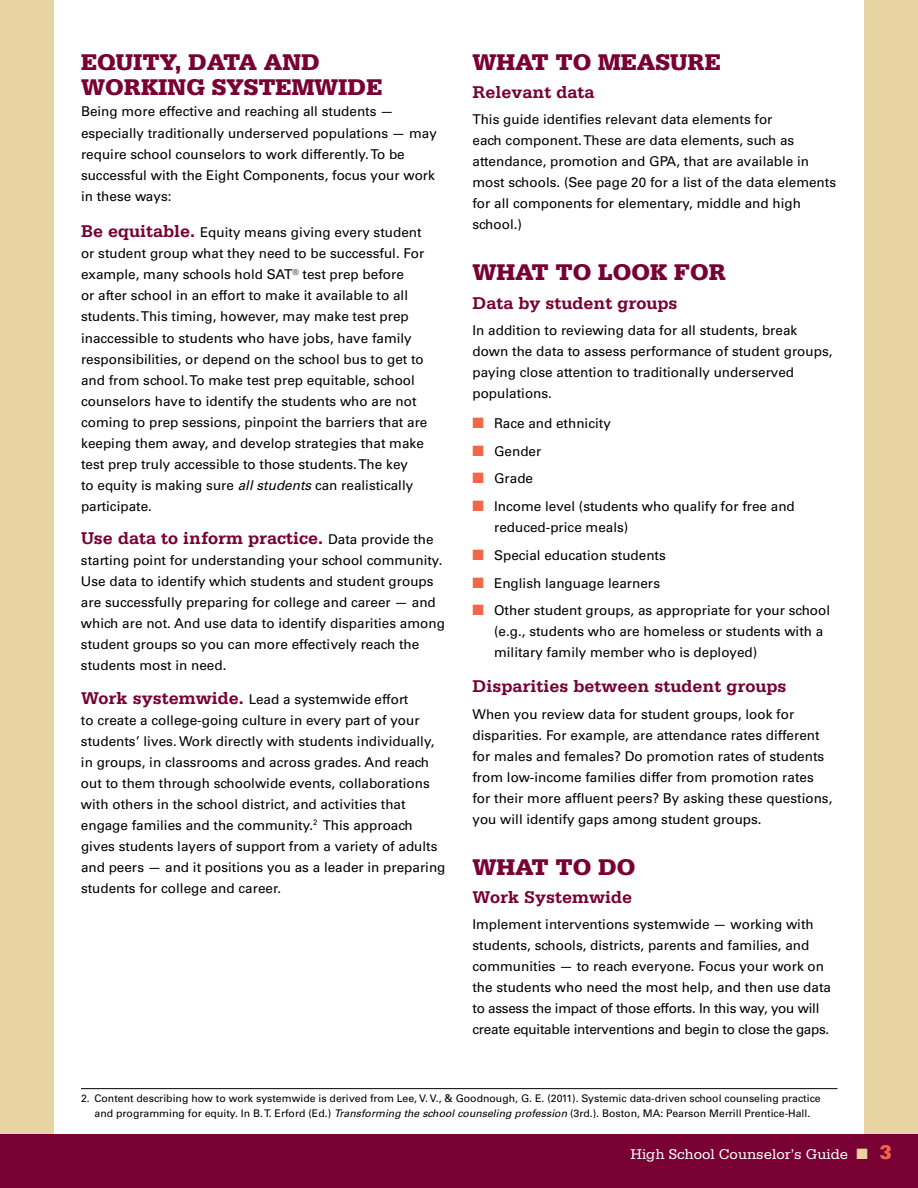
<style>
.page{position:relative;width:918px;height:1188px;background:#fff}
.page>*{position:absolute;margin:0;border:0;box-sizing:border-box;transform-origin:0 0}
.t1{font:900 24px/25.8px "Serifa Std";color:#780032}
.t2{font:700 18px "Serifa Std";color:#780032}
.t3{font:15px "Serifa Std";color:#fff}
.t4{font:13.5px/21px "Univers LT Std";color:#000}
.t5{font:10.5px/15px "Univers LT Std";color:#000;text-align:center}
.s1{font-family:"Serifa Std";font-weight:700;font-size:18px;color:#780032}
.s2{font-style:italic}
.s3{font-family:"Univers LT Std";font-weight:400;font-size:13.5px;color:#000}
.s4{color:#f26649}
.s5{color:#e8d3a2}
.s6{font-weight:900;font-size:21px;color:#f26649}
</style>
<div class="page">
<div style="left:864px;top:0;width:54px;height:1188px;background:#e8d3a2"></div>
<div style="left:0;top:0;width:54px;height:1188px;background:#e8d3a2"></div>
<div style="left:0;top:1134px;width:918px;height:54px;background:#780032"></div>
<hr style="left:81px;top:1088px;width:756px;height:1px;background:#000">
<h1 class="t1" style="left:81px;top:49px;width:303px">EQUITY, DATA AND<br>WORKING SYSTEMWIDE</h1>
<p class="t4" style="left:81px;top:101px;width:357px">Being more effective and reaching all students — especially traditionally underserved populations — may require school counselors to work differently. To be successful with the Eight Components, focus your work in these ways:</p>
<p class="t4" style="left:81px;top:222px;width:348px"><span class="s1">Be equitable.</span> Equity means giving every student or student group what they need to be successful. For example, many schools hold SAT<sup>®</sup> test prep before<br>or after school in an effort to make it available to all students. This timing, however, may make test prep inaccessible to students who have jobs, have family responsibilities, or depend on the school bus to get to and from school. To make test prep equitable, school counselors have to identify the students who are not coming to prep sessions, pinpoint the barriers that are keeping them away, and develop strategies that make test prep truly accessible to those students. The key<br>to equity is making sure <span class="s2">all students</span> can realistically participate.</p>
<h2 class="t2" style="left:81px;top:528px;width:354px">Use data to inform practice. <span class="s3">Data provide the</span></h2>
<p class="t4" style="left:81px;top:550px;width:365px">starting point for understanding your school community.<br>Use data to identify which students and student groups are successfully preparing for college and career — and which are not. And use data to identify disparities among student groups so you can more effectively reach the students most in need.</p>
<p class="t4" style="left:81px;top:689px;width:366px"><span class="s1">Work systemwide.</span> Lead a systemwide effort<br>to create a college-going culture in every part of your students’ lives. Work directly with students individually, in groups, in classrooms and across grades. And reach out to them through schoolwide events, collaborations with others in the school district, and activities that engage families and the community.<sup>2</sup> This approach gives students layers of support from a variety of adults and peers — and it positions you as a leader in preparing students for college and career.</p>
<h1 class="t1" style="left:472px;top:49px;width:250px">WHAT TO MEASURE</h1>
<h2 class="t2" style="left:472px;top:82px;width:124px">Relevant data</h2>
<p class="t4" style="left:472px;top:109px;width:365px">This guide identifies relevant data elements for<br>each component. These are data elements, such as attendance, promotion and GPA, that are available in most schools. (See page 20 for a list of the data elements for all components for elementary, middle and high school.)</p>
<h1 class="t1" style="left:472px;top:259px;width:255px">WHAT TO LOOK FOR</h1>
<h2 class="t2" style="left:472px;top:292px;width:207px">Data by student groups</h2>
<p class="t4" style="left:472px;top:320px;width:362px">In addition to reviewing data for all students, break down the data to assess performance of student groups, paying close attention to traditionally underserved populations.</p>
<p class="t4" style="left:473px;top:413px;width:140px"><span class="s4">■</span> Race and ethnicity</p>
<p class="t4" style="left:473px;top:440px;width:70px"><span class="s4">■</span> Gender</p>
<p class="t4" style="left:473px;top:468px;width:62px"><span class="s4">■</span> Grade</p>
<p class="t4" style="left:494px;top:496px;width:302px;text-indent:-22px"><span class="s4">■</span> Income level (students who qualify for free and reduced-price meals)</p>
<p class="t4" style="left:473px;top:545px;width:195px"><span class="s4">■</span> Special education students</p>
<p class="t4" style="left:473px;top:572px;width:189px"><span class="s4">■</span> English language learners</p>
<p class="t4" style="left:494px;top:600px;width:338px;text-indent:-22px"><span class="s4">■</span> Other student groups, as appropriate for your school (e.g., students who are homeless or students with a military family member who is deployed)</p>
<h2 class="t2" style="left:472px;top:676px;width:316px">Disparities between student groups</h2>
<p class="t4" style="left:472px;top:704px;width:361px">When you review data for student groups, look for disparities. For example, are attendance rates different for males and females? Do promotion rates of students from low-income families differ from promotion rates for their more affluent peers? By asking these questions, you will identify gaps among student groups.</p>
<h1 class="t1" style="left:472px;top:854px;width:165px">WHAT TO DO</h1>
<h2 class="t2" style="left:472px;top:887px;width:161px">Work Systemwide</h2>
<p class="t4" style="left:472px;top:914px;width:360px">Implement interventions systemwide — working with students, schools, districts, parents and families, and communities — to reach everyone. Focus your work on the students who need the most help, and then use data to assess the impact of those efforts. In this way, you will create equitable interventions and begin to close the gaps.</p>
<p class="t5" style="left:81px;top:1091px;width:741px">2. Content describing how to work systemwide is derived from Lee, V. V., &amp; Goodnough, G. E. (2011). Systemic data-driven school counseling practice and programming for equity. In B. T. Erford (Ed.) <span class="s2">Transforming the school counseling profession</span> (3rd.). Boston, MA: Pearson Merrill Prentice-Hall.</p>
<p class="t3" style="left:630px;top:1146px;width:262px">High School Counselor’s Guide <span class="s5">■</span> <span class="s6">3</span></p>
</div>
